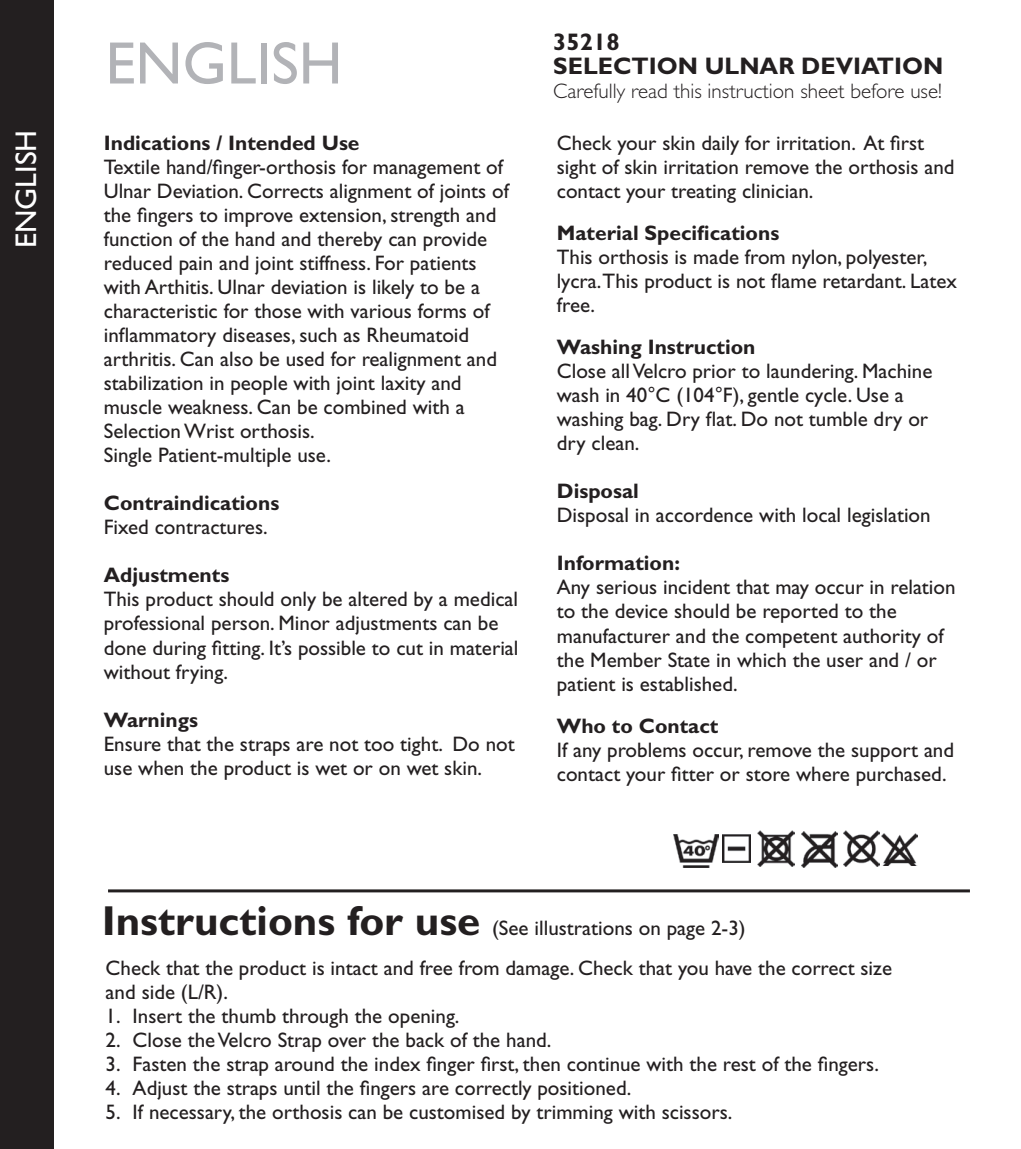
<style>
.page{position:relative;width:1021px;height:1149px;background:#fff}
.page>*{position:absolute;margin:0;border:0;box-sizing:border-box;transform-origin:0 0}
.t1{font:60px "Gill Sans Std";color:#b2b3b7}
.t2{font:30px "Gill Sans Std";color:#fff}
.t3{font:700 24px "Gill Sans Std";color:#231f20}
.t4{font:21px/24px "Gill Sans Std";color:#231f20}
.t5{font:700 21px "Gill Sans Std";color:#231f20}
.t6{font:300 21px "Gill Sans Std";color:#231f20}
.s1{font-weight:700;font-size:42px}
</style>
<div class="page">
<hr style="left:108px;top:889px;width:861px;height:3px;background:#231f20">
<img style="left:843px;top:830px;width:36px;height:36px">
<img style="left:801px;top:831px;width:36px;height:36px">
<img style="left:757px;top:830px;width:37px;height:36px">
<img style="left:881px;top:833px;width:36px;height:32px">
<img style="left:722px;top:834px;width:28px;height:28px">
<img style="left:673px;top:834px;width:45px;height:33px">
<div style="left:0;top:0;width:53px;height:1148px;background:#231f20"></div>
<p class="t2" style="left:9px;top:248px;width:120px;rotate:-90deg">ENGLISH</p>
<p class="t1" style="left:106px;top:29px;width:238px">ENGLISH</p>
<p class="t5" style="left:104px;top:130px;width:257px">Indications / Intended Use</p>
<p class="t4" style="left:104px;top:155px;width:406px">Textile hand/finger-orthosis for management of Ulnar Deviation. Corrects alignment of joints of the fingers to improve extension, strength and function of the hand and thereby can provide reduced pain and joint stiffness. For patients with Arthitis. Ulnar deviation is likely to be a characteristic for those with various forms of inflammatory diseases, such as Rheumatoid arthritis. Can also be used for realignment and stabilization in people with joint laxity and muscle weakness. Can be combined with a Selection Wrist orthosis.</p>
<p class="t4" style="left:104px;top:443px;width:229px">Single Patient-multiple use.</p>
<p class="t5" style="left:104px;top:490px;width:177px">Contraindications</p>
<p class="t4" style="left:104px;top:515px;width:165px">Fixed contractures.</p>
<p class="t5" style="left:104px;top:562px;width:127px">Adjustments</p>
<p class="t4" style="left:104px;top:587px;width:416px">This product should only be altered by a medical professional person. Minor adjustments can be done during fitting. It’s possible to cut in material without frying.</p>
<p class="t5" style="left:104px;top:706px;width:96px">Warnings</p>
<p class="t4" style="left:104px;top:731px;width:412px">Ensure that the straps are not too tight. Do not use when the product is wet or on wet skin.</p>
<p class="t3" style="left:553px;top:28px;width:68px">35218</p>
<p class="t3" style="left:553px;top:52px;width:391px">SELECTION ULNAR DEVIATION</p>
<p class="t6" style="left:553px;top:79px;width:390px">Carefully read this instruction sheet before use!</p>
<p class="t4" style="left:557px;top:131px;width:399px">Check your skin daily for irritation. At first sight of skin irritation remove the orthosis and contact your treating clinician.</p>
<p class="t5" style="left:557px;top:220px;width:224px">Material Specifications</p>
<p class="t4" style="left:557px;top:245px;width:401px">This orthosis is made from nylon, polyester, lycra.This product is not flame retardant. Latex free.</p>
<p class="t5" style="left:557px;top:334px;width:200px">Washing Instruction</p>
<p class="t4" style="left:557px;top:359px;width:377px">Close all Velcro prior to laundering. Machine wash in 40°C (104°F), gentle cycle. Use a washing bag. Dry flat. Do not tumble dry or dry clean.</p>
<p class="t5" style="left:557px;top:478px;width:84px">Disposal</p>
<p class="t4" style="left:557px;top:503px;width:375px">Disposal in accordence with local legislation</p>
<p class="t5" style="left:557px;top:550px;width:125px">Information:</p>
<p class="t4" style="left:557px;top:575px;width:400px">Any serious incident that may occur in relation to the device should be reported to the manufacturer and the competent authority of the Member State in which the user and / or patient is established.</p>
<p class="t5" style="left:557px;top:712px;width:163px">Who to Contact</p>
<p class="t4" style="left:557px;top:737px;width:399px">If any problems occur, remove the support and contact your fitter or store where purchased.</p>
<p class="t4" style="left:102px;top:915px;width:645px"><span class="s1">Instructions for use</span> (See illustrations on page 2-3)</p>
<p class="t4" style="left:106px;top:955px;width:788px">Check that the product is intact and free from damage. Check that you have the correct size and side (L/R).</p>
<p class="t4" style="left:106px;top:1003px;width:355px">1. Insert the thumb through the opening.</p>
<p class="t4" style="left:106px;top:1027px;width:447px">2. Close the Velcro Strap over the back of the hand.</p>
<p class="t4" style="left:106px;top:1051px;width:774px">3. Fasten the strap around the index finger first, then continue with the rest of the fingers.</p>
<p class="t4" style="left:106px;top:1075px;width:527px">4. Adjust the straps until the fingers are correctly positioned.</p>
<p class="t4" style="left:106px;top:1099px;width:628px">5. If necessary, the orthosis can be customised by trimming with scissors.</p>
</div>
